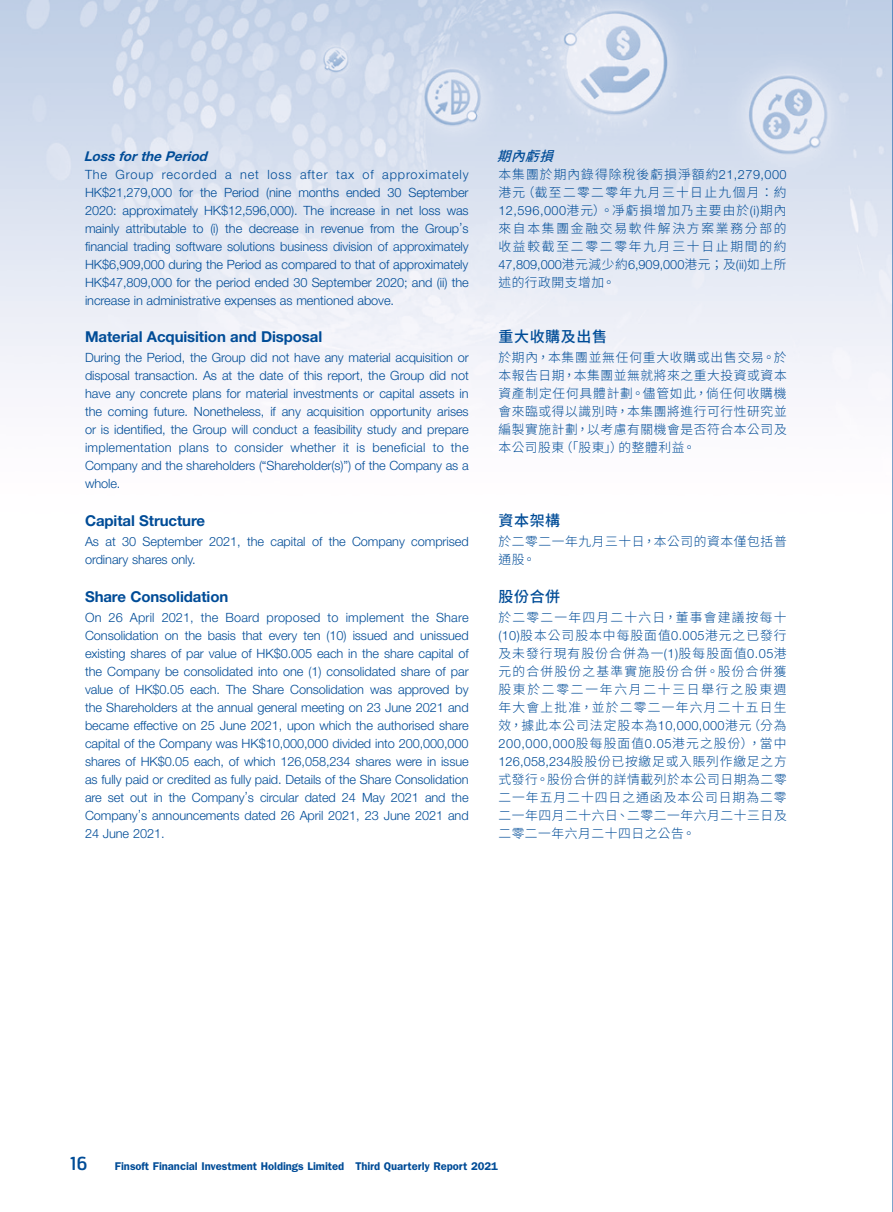
<style>
.page{position:relative;width:893px;height:1212px;background:#fff}
.page>*{position:absolute;margin:0;border:0;box-sizing:border-box;transform-origin:0 0}
.t1{font:18px "Hermes";color:#004c97}
.Heading_2{font:700 15px "Helvetica Neue LT Std";letter-spacing:-.005em;color:#004c97}
.C_Heading_2{font:500 15px "Source Han Sans TC";letter-spacing:.045em;color:#004c97}
.Heading_3{font:italic 700 13.5px "Helvetica Neue LT Std";color:#004c97}
.C_Heading_3{font:italic 500 13.5px "Source Han Sans TC";color:#004c97}
.Body_Text{font:300 12.75px/18px "Helvetica Neue LT Std";letter-spacing:-.005em;color:#004c97;text-align:justify}
.C_Body_Text{font:300 12.75px/18px "Source Han Sans TC";letter-spacing:.045em;color:#004c97;text-align:justify}
.t2{font:600 11.25px "ITC Franklin Gothic Std";letter-spacing:-.005em;color:#004c97}
.s1{font-family:"Helvetica Neue LT Std"}
</style>
<div class="page">
<img style="left:0;top:0;width:892px;height:389px">
<svg style="left:892px;top:0;width:1px;height:1212px"></svg>
<p class="Heading_3" style="left:84px;top:148px;width:129px">LossforthePeriod</p>
<p class="Body_Text" style="left:85px;top:165px;width:385px">The Group recorded a net loss after tax of approximately HK$21,279,000 for the Period (nine months ended 30 September 2020: approximately HK$12,596,000). The increase in net loss was mainly attributable to (i) the decrease in revenue from the Group’s financial trading software solutions business division of approximately HK$6,909,000 during the Period as compared to that of approximately HK$47,809,000 for the period ended 30 September 2020; and (ii) the increase in administrative expenses as mentioned above.</p>
<p class="Heading_2" style="left:85px;top:328px;width:239px">Material Acquisition and Disposal</p>
<p class="Body_Text" style="left:85px;top:349px;width:385px">During the Period, the Group did not have any material acquisition or disposal transaction. As at the date of this report, the Group did not have any concrete plans for material investments or capital assets in the coming future. Nonetheless, if any acquisition opportunity arises or is identified, the Group will conduct a feasibility study and prepare implementation plans to consider whether it is beneficial to the Company and the shareholders (“Shareholder(s)”) of the Company as a whole.</p>
<p class="Heading_2" style="left:85px;top:511px;width:122px">Capital Structure</p>
<p class="Body_Text" style="left:85px;top:532px;width:385px">As at 30 September 2021, the capital of the Company comprised ordinary shares only.</p>
<p class="Heading_2" style="left:85px;top:587px;width:145px">Share Consolidation</p>
<p class="Body_Text" style="left:85px;top:608px;width:385px">On 26 April 2021, the Board proposed to implement the Share Consolidation on the basis that every ten (10) issued and unissued existing shares of par value of HK$0.005 each in the share capital of the Company be consolidated into one (1) consolidated share of par value of HK$0.05 each. The Share Consolidation was approved by the Shareholders at the annual general meeting on 23 June 2021 and became effective on 25 June 2021, upon which the authorised share capital of the Company was HK$10,000,000 divided into 200,000,000 shares of HK$0.05 each, of which 126,058,234 shares were in issue as fully paid or credited as fully paid. Details of the Share Consolidation are set out in the Company’s circular dated 24 May 2021 and the Company’s announcements dated 26 April 2021, 23 June 2021 and 24 June 2021.</p>
<p class="C_Heading_3" style="left:497px;top:148px;width:68px">期內虧損</p>
<p class="C_Body_Text" style="left:498px;top:165px;width:290px">本集團於期內錄得除稅後虧損淨額約<span class="s1">21,279,000</span>港元（截至二零二零年九月三十日止九個月：約<span class="s1">12,596,000</span>港元）。凈虧損增加乃主要由於<span class="s1">(i)</span>期內來自本集團金融交易軟件解決方案業務分部的收益較截至二零二零年九月三十日止期間的約<span class="s1">47,809,000</span>港元減少約<span class="s1">6,909,000</span>港元；及<span class="s1">(ii)</span>如上所述的行政開支增加。</p>
<p class="C_Heading_2" style="left:498px;top:328px;width:110px">重大收購及出售</p>
<p class="C_Body_Text" style="left:498px;top:349px;width:290px">於期內，本集團並無任何重大收購或出售交易。於本報告日期，本集團並無就將來之重大投資或資本資產制定任何具體計劃。儘管如此，倘任何收購機會來臨或得以識別時，本集團將進行可行性研究並編製實施計劃，以考慮有關機會是否符合本公司及本公司股東（「股東」）的整體利益。</p>
<p class="C_Heading_2" style="left:498px;top:512px;width:63px">資本架構</p>
<p class="C_Body_Text" style="left:498px;top:533px;width:290px">於二零二一年九月三十日，本公司的資本僅包括普通股。</p>
<p class="C_Heading_2" style="left:498px;top:588px;width:63px">股份合併</p>
<p class="C_Body_Text" style="left:498px;top:608px;width:290px">於二零二一年四月二十六日，董事會建議按每十<span class="s1">(10)</span>股本公司股本中每股面值<span class="s1">0.005</span>港元之已發行及未發行現有股份合併為一<span class="s1">(1)</span>股每股面值<span class="s1">0.05</span>港元的合併股份之基準實施股份合併。股份合併獲股東於二零二一年六月二十三日舉行之股東週年大會上批准，並於二零二一年六月二十五日生效，據此本公司法定股本為<span class="s1">10,000,000</span>港元（分為<span class="s1">200,000,000</span>股每股面值<span class="s1">0.05</span>港元之股份），當中<span class="s1">126,058,234</span>股股份已按繳足或入賬列作繳足之方式發行。股份合併的詳情載列於本公司日期為二零二一年五月二十四日之通函及本公司日期為二零二一年四月二十六日、二零二一年六月二十三日及二零二一年六月二十四日之公告。</p>
<h1 class="t1" style="left:70px;top:1151px;width:19px">16</h1>
<p class="t2" style="left:115px;top:1160px;width:385px">Finsoft Financial Investment Holdings Limited Third Quarterly Report 2021</p>
</div>
